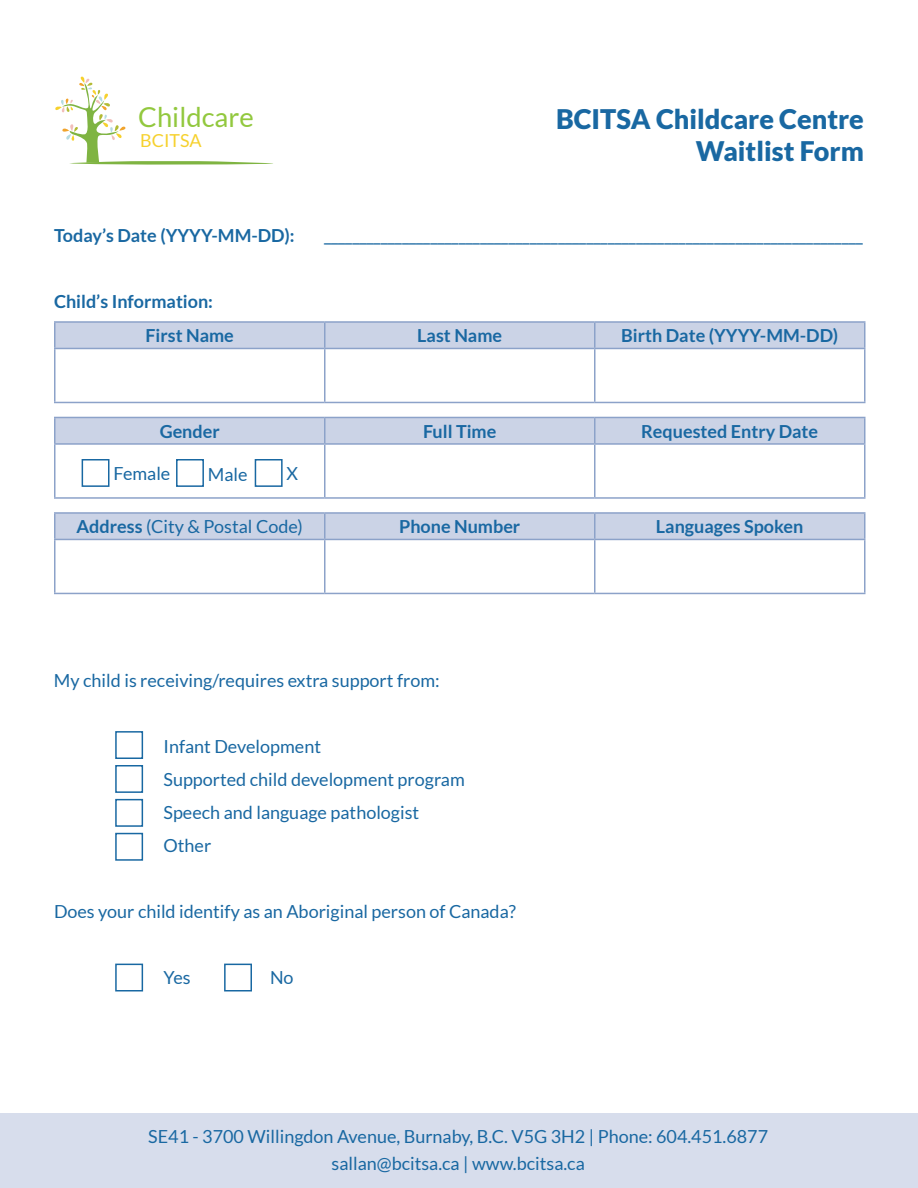
<style>
.page{position:relative;width:918px;height:1188px;background:#fff}
.page>*{position:absolute;margin:0;border:0;box-sizing:border-box;transform-origin:0 0}
.t1{font:27.45px "Lato";color:#92c83e}
.t2{font:900 27px "Lato";color:#1968a2}
.Blank_Paragraph{font:18px "Lato";color:#1968a2}
.Table{font:700 18px "Lato";color:#1968a2}
.Bottom_Info{font:18px "Lato";color:#1968a2}
.Blank_Paragraph-2{font:700 18px "Lato";color:#1968a2}
.Table-2{font:18px "Lato";color:#1968a2}
.t3{font:17.85px "Lato";color:#f6d12d}
.s1{font-weight:700}
</style>
<div class="page">
<div style="left:0;top:1113px;width:918px;height:48px;background:#d7ddec"></div>
<div style="left:0;top:1140px;width:918px;height:48px;background:#d7ddec"></div>
<svg style="left:55px;top:76px;width:218px;height:89px"></svg>
<div style="left:56px;top:323px;width:808px;height:25px;background:#cbd3e6"></div>
<hr style="left:324px;top:323px;width:2px;height:25px;background:#8ca2c9">
<hr style="left:594px;top:323px;width:2px;height:25px;background:#8ca2c9">
<hr style="left:54px;top:348px;width:271px;height:1px;background:#8ca2c9">
<hr style="left:325px;top:348px;width:270px;height:1px;background:#8ca2c9">
<hr style="left:324px;top:349px;width:2px;height:53px;background:#8ca2c9">
<hr style="left:595px;top:348px;width:271px;height:1px;background:#8ca2c9">
<hr style="left:594px;top:349px;width:2px;height:53px;background:#8ca2c9">
<hr style="left:54px;top:321px;width:271px;height:2px;background:#8ca2c9">
<hr style="left:54px;top:323px;width:2px;height:25px;background:#8ca2c9">
<hr style="left:325px;top:321px;width:270px;height:2px;background:#8ca2c9">
<hr style="left:595px;top:321px;width:271px;height:2px;background:#8ca2c9">
<hr style="left:864px;top:323px;width:2px;height:25px;background:#8ca2c9">
<hr style="left:54px;top:349px;width:2px;height:53px;background:#8ca2c9">
<hr style="left:864px;top:349px;width:2px;height:53px;background:#8ca2c9">
<hr style="left:54px;top:402px;width:271px;height:1px;background:#8ca2c9">
<hr style="left:325px;top:402px;width:270px;height:1px;background:#8ca2c9">
<hr style="left:595px;top:402px;width:271px;height:1px;background:#8ca2c9">
<div style="left:56px;top:418px;width:808px;height:25px;background:#cbd3e6"></div>
<hr style="left:324px;top:418px;width:2px;height:25px;background:#8ca2c9">
<hr style="left:594px;top:418px;width:2px;height:25px;background:#8ca2c9">
<hr style="left:54px;top:443px;width:271px;height:2px;background:#8ca2c9">
<hr style="left:325px;top:443px;width:270px;height:2px;background:#8ca2c9">
<hr style="left:324px;top:445px;width:2px;height:52px;background:#8ca2c9">
<hr style="left:595px;top:443px;width:271px;height:2px;background:#8ca2c9">
<hr style="left:594px;top:445px;width:2px;height:52px;background:#8ca2c9">
<hr style="left:54px;top:417px;width:271px;height:1px;background:#8ca2c9">
<hr style="left:54px;top:418px;width:2px;height:25px;background:#8ca2c9">
<hr style="left:325px;top:417px;width:270px;height:1px;background:#8ca2c9">
<hr style="left:595px;top:417px;width:271px;height:1px;background:#8ca2c9">
<hr style="left:864px;top:418px;width:2px;height:25px;background:#8ca2c9">
<hr style="left:54px;top:445px;width:2px;height:52px;background:#8ca2c9">
<hr style="left:864px;top:445px;width:2px;height:52px;background:#8ca2c9">
<hr style="left:54px;top:497px;width:271px;height:2px;background:#8ca2c9">
<hr style="left:325px;top:497px;width:270px;height:2px;background:#8ca2c9">
<hr style="left:595px;top:497px;width:271px;height:2px;background:#8ca2c9">
<div style="left:56px;top:514px;width:808px;height:25px;background:#cbd3e6"></div>
<hr style="left:324px;top:514px;width:2px;height:25px;background:#8ca2c9">
<hr style="left:594px;top:514px;width:2px;height:25px;background:#8ca2c9">
<hr style="left:54px;top:539px;width:271px;height:1px;background:#8ca2c9">
<hr style="left:325px;top:539px;width:270px;height:1px;background:#8ca2c9">
<hr style="left:324px;top:540px;width:2px;height:53px;background:#8ca2c9">
<hr style="left:595px;top:539px;width:271px;height:1px;background:#8ca2c9">
<hr style="left:594px;top:540px;width:2px;height:53px;background:#8ca2c9">
<hr style="left:54px;top:512px;width:271px;height:2px;background:#8ca2c9">
<hr style="left:54px;top:514px;width:2px;height:25px;background:#8ca2c9">
<hr style="left:325px;top:512px;width:270px;height:2px;background:#8ca2c9">
<hr style="left:595px;top:512px;width:271px;height:2px;background:#8ca2c9">
<hr style="left:864px;top:514px;width:2px;height:25px;background:#8ca2c9">
<hr style="left:54px;top:540px;width:2px;height:53px;background:#8ca2c9">
<hr style="left:864px;top:540px;width:2px;height:53px;background:#8ca2c9">
<hr style="left:54px;top:593px;width:271px;height:1px;background:#8ca2c9">
<hr style="left:325px;top:593px;width:270px;height:1px;background:#8ca2c9">
<hr style="left:595px;top:593px;width:271px;height:1px;background:#8ca2c9">
<div style="left:115px;top:731px;width:28px;height:28px;border:2px solid #1968a2"></div>
<div style="left:115px;top:765px;width:28px;height:28px;border:2px solid #1968a2"></div>
<div style="left:115px;top:799px;width:28px;height:28px;border:2px solid #1968a2"></div>
<div style="left:115px;top:833px;width:28px;height:28px;border:2px solid #1968a2"></div>
<div style="left:115px;top:964px;width:28px;height:28px;border:2px solid #1968a2"></div>
<div style="left:82px;top:459px;width:28px;height:28px;border:2px solid #1968a2"></div>
<div style="left:255px;top:459px;width:28px;height:28px;border:2px solid #1968a2"></div>
<div style="left:176px;top:459px;width:28px;height:28px;border:2px solid #1968a2"></div>
<div style="left:224px;top:964px;width:28px;height:28px;border:2px solid #1968a2"></div>
<p class="t1" style="left:138px;top:102px;width:117px">Childcare</p>
<p class="t3" style="left:140px;top:131px;width:63px">BCITSA</p>
<p class="Blank_Paragraph-2" style="left:54px;top:225px;width:242px">Today’s Date (YYYY-MM-DD):</p>
<p class="t2" style="left:556px;top:103px;width:309px">BCITSA Childcare Centre</p>
<p class="t2" style="left:696px;top:136px;width:170px">Waitlist Form</p>
<p class="Blank_Paragraph" style="left:324px;top:225px;width:540px">____________________________________________________________________________</p>
<p class="Blank_Paragraph-2" style="left:54px;top:291px;width:161px">Child’s Information:</p>
<p class="Table" style="left:146px;top:326px;width:90px">First Name</p>
<p class="Table" style="left:417px;top:326px;width:86px">Last Name</p>
<p class="Table" style="left:621px;top:326px;width:219px">Birth Date (YYYY-MM-DD)</p>
<p class="Table" style="left:160px;top:421px;width:62px">Gender</p>
<p class="Table" style="left:423px;top:421px;width:75px">Full Time</p>
<p class="Table" style="left:641px;top:421px;width:179px">Requested Entry Date</p>
<p class="Blank_Paragraph" style="left:113px;top:464px;width:58px">Female</p>
<p class="Blank_Paragraph" style="left:208px;top:465px;width:41px">Male</p>
<p class="Blank_Paragraph" style="left:287px;top:464px;width:13px">X</p>
<p class="Table-2" style="left:77px;top:517px;width:228px"><span class="s1">Address</span> (City &amp; Postal Code)</p>
<p class="Table" style="left:399px;top:517px;width:123px">Phone Number</p>
<p class="Table" style="left:656px;top:517px;width:149px">Languages Spoken</p>
<p class="Blank_Paragraph" style="left:54px;top:671px;width:387px">My child is receiving/requires extra support from:</p>
<p class="Blank_Paragraph" style="left:163px;top:737px;width:159px">Infant Development</p>
<p class="Blank_Paragraph" style="left:163px;top:770px;width:303px">Supported child development program</p>
<p class="Blank_Paragraph" style="left:163px;top:803px;width:257px">Speech and language pathologist</p>
<p class="Blank_Paragraph" style="left:163px;top:836px;width:49px">Other</p>
<p class="Blank_Paragraph" style="left:54px;top:902px;width:463px">Does your child identify as an Aboriginal person of Canada?</p>
<p class="Blank_Paragraph" style="left:163px;top:968px;width:29px">Yes</p>
<p class="Blank_Paragraph" style="left:270px;top:968px;width:25px">No</p>
<p class="Bottom_Info" style="left:148px;top:1126px;width:621px">SE41 - 3700 Willingdon Avenue, Burnaby, B.C. V5G 3H2 | Phone: 604.451.6877</p>
<p class="Bottom_Info" style="left:332px;top:1153px;width:255px">sallan@bcitsa.ca | www.bcitsa.ca</p>
</div>
